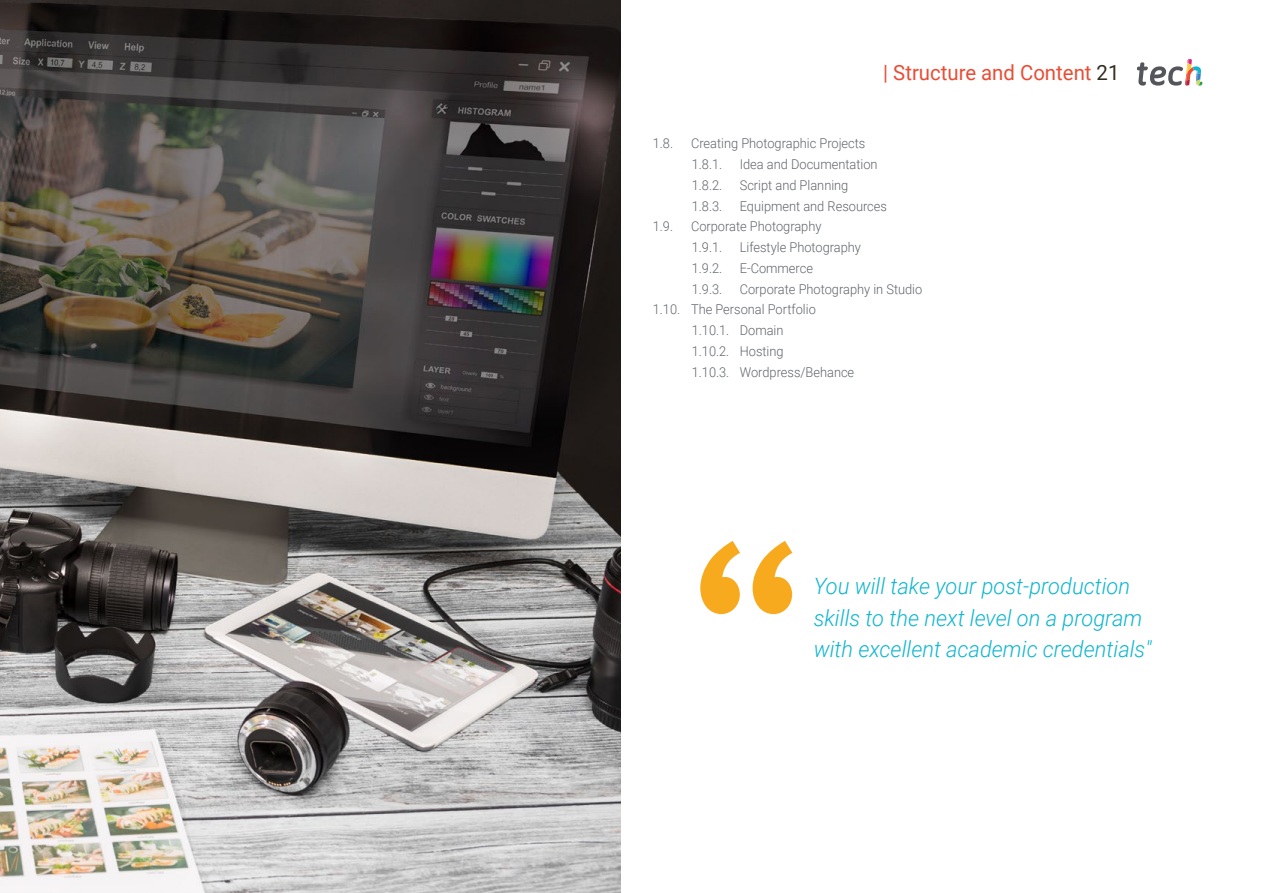
<style>
.page{position:relative;width:1263px;height:893px;background:#fff}
.page>*{position:absolute;margin:0;border:0;box-sizing:border-box;transform-origin:0 0}
.t1{font:italic 300 22.5px/31.5px "Roboto";color:#0fb6cf}
.t2{font:21px "Roboto";color:#e94d35}
.t3{font:300 13.5px/20.7px "Roboto";color:#61646a;scale:.95 1}
.s1{color:#312e20}
</style>
<div class="page">
<img style="left:0;top:0;width:621px;height:893px">
<svg style="left:1137px;top:59px;width:65px;height:27px"></svg>
<svg style="left:700px;top:541px;width:92px;height:73px"></svg>
<h2 class="t2" style="left:883px;top:57px;width:238px">| Structure and Content <span class="s1">21</span></h2>
<p class="t3" style="left:653px;top:133px;width:23px">1.8.</p>
<p class="t3" style="left:691px;top:133px;width:185px">Creating Photographic Projects<br>1.8.1.</p>
<p class="t3" style="left:740px;top:153px;width:147px">Idea and Documentation</p>
<p class="t3" style="left:692px;top:174px;width:34px">1.8.2.</p>
<p class="t3" style="left:740px;top:174px;width:116px">Script and Planning</p>
<p class="t3" style="left:692px;top:195px;width:34px">1.8.3.</p>
<p class="t3" style="left:740px;top:195px;width:156px">Equipment and Resources</p>
<p class="t3" style="left:653px;top:216px;width:23px">1.9.</p>
<p class="t3" style="left:691px;top:216px;width:139px">Corporate Photography<br>1.9.1.</p>
<p class="t3" style="left:740px;top:236px;width:129px">Lifestyle Photography</p>
<p class="t3" style="left:692px;top:257px;width:34px">1.9.2.</p>
<p class="t3" style="left:740px;top:257px;width:79px">E-Commerce</p>
<p class="t3" style="left:692px;top:278px;width:34px">1.9.3.</p>
<p class="t3" style="left:740px;top:278px;width:194px">Corporate Photography in Studio</p>
<p class="t3" style="left:653px;top:299px;width:173px">1.10. The Personal Portfolio</p>
<p class="t3" style="left:692px;top:319px;width:98px">1.10.1. Domain</p>
<p class="t3" style="left:692px;top:340px;width:98px">1.10.2. Hosting</p>
<p class="t3" style="left:692px;top:361px;width:173px">1.10.3. Wordpress/Behance</p>
<h1 class="t1" style="left:814px;top:570px;width:339px">You will take your post-production skills to the next level on a program with excellent academic credentials"</h1>
</div>
